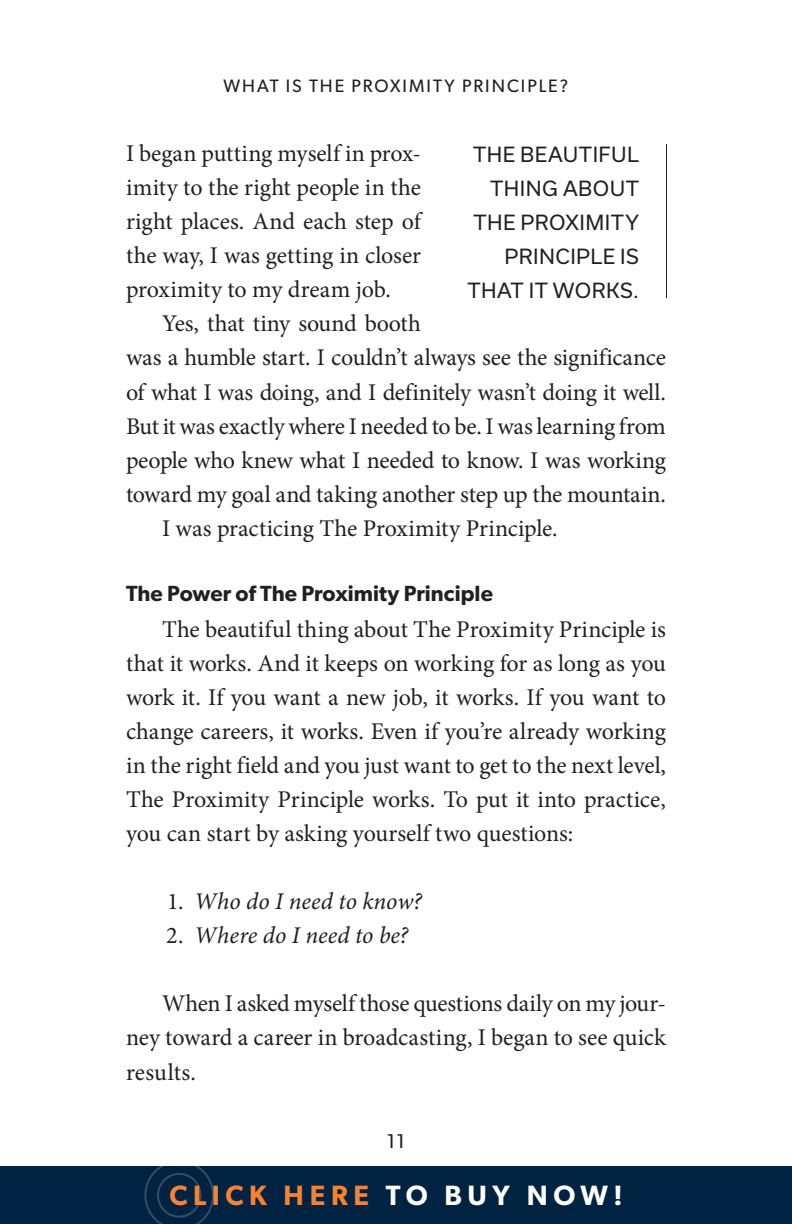
<style>
.page{position:relative;width:792px;height:1224px;background:#fff}
.page>*{position:absolute;margin:0;border:0;box-sizing:border-box;transform-origin:0 0}
.t1{font:600 28px "Gibson";letter-spacing:.2em;color:#f58331}
.t2{font:24px/34px "Minion Pro";letter-spacing:-.01em;color:#231f20;text-align:justify}
.t3{font:italic 24px "Minion Pro";color:#231f20}
.t4{font:600 22px "Gibson";color:#231f20}
.t5{font:20px/34px "Usual";letter-spacing:.025em;color:#231f20;text-align:right}
.t6{font:20px "Gibson";color:#231f20}
.t7{font:18px "Gibson";letter-spacing:.11em;color:#231f20}
.s1{font-style:normal}
.s2{color:#fff}
</style>
<div class="page">
<hr style="left:666px;top:144px;width:1px;height:154px;background:#231f20">
<div style="left:0;top:1166px;width:792px;height:58px;background:#002342"></div>
<svg style="left:144px;top:1166px;width:70px;height:58px"></svg>
<p class="t7" style="left:224px;top:75px;width:346px">WHAT IS THE PROXIMITY PRINCIPLE?</p>
<p class="t2" style="left:126px;top:137px;width:296px">I began putting myself in prox&shy;imity to the right people in the right places. And each step of the way, I was getting in closer proximity to my dream job.</p>
<p class="t2" style="left:162px;top:307px;width:261px">Yes, that tiny sound booth</p>
<p class="t2" style="left:126px;top:341px;width:542px">was a humble start. I couldn’t always see the significance</p>
<p class="t2" style="left:126px;top:375px;width:542px">of what I was doing, and I definitely wasn’t doing it well.</p>
<p class="t2" style="left:126px;top:409px;width:541px">But it was exactly where I needed to be. I was learning from</p>
<p class="t2" style="left:126px;top:443px;width:541px">people who knew what I needed to know. I was working</p>
<p class="t2" style="left:126px;top:477px;width:541px">toward my goal and taking another step up the mountain.</p>
<p class="t2" style="left:162px;top:511px;width:397px">I was practicing The Proximity Principle.</p>
<p class="t5" style="left:467px;top:137px;width:173px">THE BEAUTIFUL<br>THING ABOUT<br>THE PROXIMITY<br>PRINCIPLE IS<br>THAT IT WORKS.</p>
<p class="t4" style="left:126px;top:581px;width:368px">The Power of The Proximity Principle</p>
<p class="t2" style="left:126px;top:613px;width:542px;text-indent:36px">The beautiful thing about The Proximity Principle is that it works. And it keeps on working for as long as you work it. If you want a new job, it works. If you want to change careers, it works. Even if you’re already working in the right field and you just want to get to the next level, The Proximity Principle works. To put it into practice, you can start by asking yourself two questions:</p>
<p class="t3" style="left:167px;top:885px;width:256px"><span class="s1">1.</span> Who do I need to know?</p>
<p class="t3" style="left:166px;top:919px;width:244px"><span class="s1">2.</span> Where do I need to be?</p>
<p class="t2" style="left:126px;top:987px;width:541px;text-indent:36px">When I asked myself those questions daily on my jour&shy;ney toward a career in broadcasting, I began to see quick results.</p>
<p class="t6" style="left:387px;top:1129px;width:20px">11</p>
<p class="t1" style="left:169px;top:1179px;width:455px">CLICK HERE <span class="s2">TO BUY NOW!</span></p>
</div>
